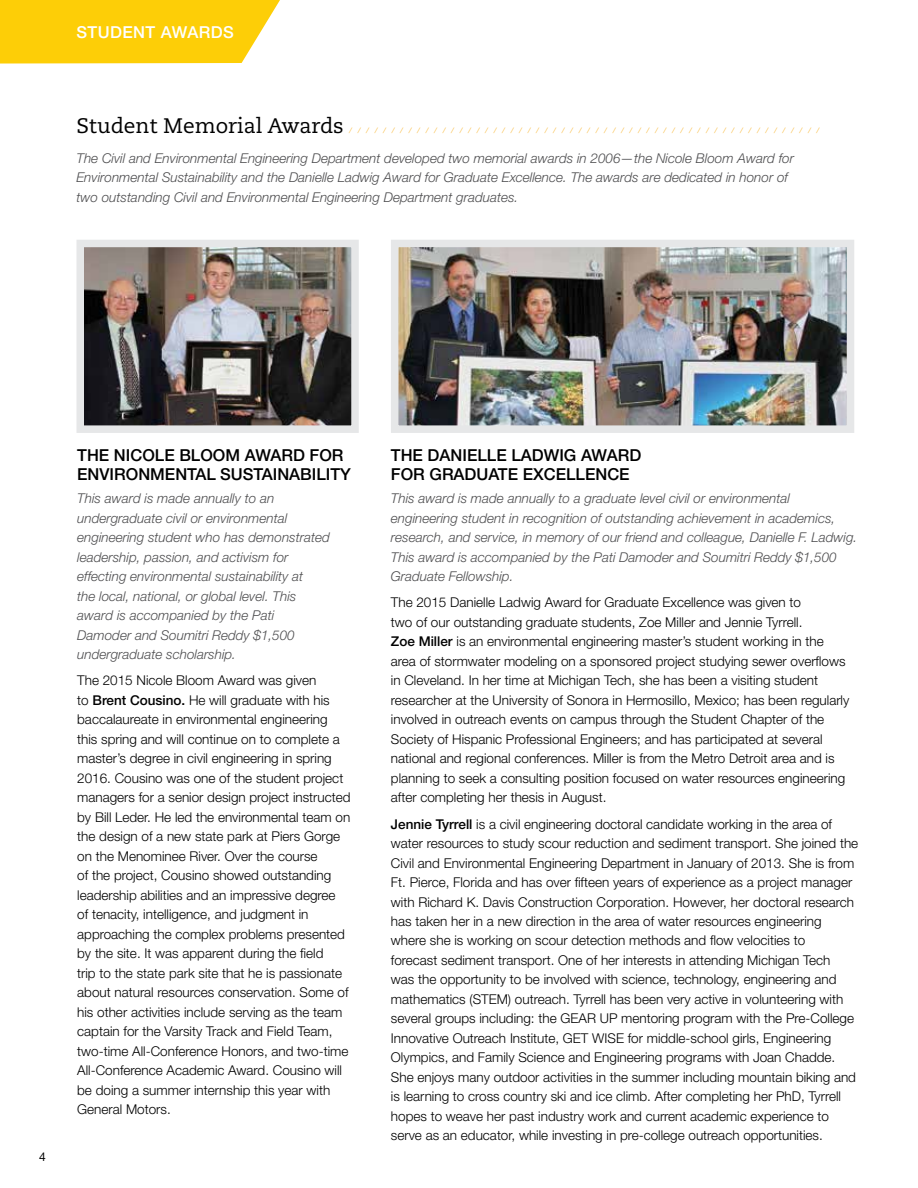
<style>
.page{position:relative;width:918px;height:1188px;background:#fff}
.page>*{position:absolute;margin:0;border:0;box-sizing:border-box;transform-origin:0 0}
.t1{font:21px "Caecilia LT Std";color:#000}
.t2{font:500 16.5px/19.5px "Helvetica Neue LT Std";color:#000}
.t3{font:500 16.5px "Helvetica Neue LT Std";letter-spacing:.025em;color:#fff}
.t4{font:300 13.5px/19.5px "Helvetica Neue LT Std";color:#000}
.t5{font:italic 300 13.5px/19.5px "Helvetica Neue LT Std";color:#4d4d4f}
.t6{font:12px "Helvetica Neue LT Std";color:#000}
.t7{font:italic 300 7.5px "Helvetica Neue LT Std";color:#f8ae1a}
.s1{font-weight:500}
</style>
<div class="page">
<img style="left:76px;top:240px;width:283px;height:193px">
<img style="left:391px;top:240px;width:463px;height:193px">
<svg style="left:0;top:0;width:280px;height:64px;background:#fdd119"></svg>
<p class="t3" style="left:76px;top:23px;width:159px">STUDENT AWARDS</p>
<h1 class="t1" style="left:76px;top:114px;width:269px">Student Memorial Awards</h1>
<p class="t7" style="left:350px;top:126px;width:471px">////////////////////////////////////////////////////////</p>
<p class="t5" style="left:76px;top:148px;width:719px">The Civil and Environmental Engineering Department developed two memorial awards in 2006—the Nicole Bloom Award for<br>Environmental Sustainability and the Danielle Ladwig Award for Graduate Excellence. The awards are dedicated in honor of two outstanding Civil and Environmental Engineering Department graduates.</p>
<p class="t6" style="left:39px;top:1149px;width:8px">4</p>
<p class="t2" style="left:77px;top:445px;width:275px">THE NICOLE BLOOM AWARD FOR<br>ENVIRONMENTAL SUSTAINABILITY</p>
<p class="t5" style="left:77px;top:488px;width:254px">This award is made annually to an undergraduate civil or environmental engineering student who has demonstrated leadership, passion, and activism for effecting environmental sustainability at<br>the local, national, or global level. This award is accompanied by the Pati Damoder and Soumitri Reddy $1,500 undergraduate scholarship.</p>
<p class="t4" style="left:77px;top:670px;width:275px">The 2015 Nicole Bloom Award was given<br>to <span class="s1">Brent Cousino.</span> He will graduate with his baccalaureate in environmental engineering this spring and will continue on to complete a master’s degree in civil engineering in spring 2016. Cousino was one of the student project managers for a senior design project instructed by Bill Leder. He led the environmental team on the design of a new state park at Piers Gorge on the Menominee River. Over the course<br>of the project, Cousino showed outstanding leadership abilities and an impressive degree<br>of tenacity, intelligence, and judgment in approaching the complex problems presented by the site. It was apparent during the field<br>trip to the state park site that he is passionate about natural resources conservation. Some of his other activities include serving as the team captain for the Varsity Track and Field Team, two-time All-Conference Honors, and two-time All-Conference Academic Award. Cousino will be doing a summer internship this year with General Motors.</p>
<p class="t2" style="left:391px;top:445px;width:252px">THE DANIELLE LADWIG AWARD<br>FOR GRADUATE EXCELLENCE</p>
<p class="t5" style="left:391px;top:488px;width:468px">This award is made annually to a graduate level civil or environmental engineering student in recognition of outstanding achievement in academics, research, and service, in memory of our friend and colleague, Danielle F. Ladwig.<br>This award is accompanied by the Pati Damoder and Soumitri Reddy $1,500<br>Graduate Fellowship.</p>
<p class="t4" style="left:391px;top:593px;width:460px">The 2015 Danielle Ladwig Award for Graduate Excellence was given to<br>two of our outstanding graduate students, Zoe Miller and Jennie Tyrrell.<br><span class="s1">Zoe Miller</span> is an environmental engineering master’s student working in the area of stormwater modeling on a sponsored project studying sewer overflows in Cleveland. In her time at Michigan Tech, she has been a visiting student researcher at the University of Sonora in Hermosillo, Mexico; has been regularly involved in outreach events on campus through the Student Chapter of the Society of Hispanic Professional Engineers; and has participated at several national and regional conferences. Miller is from the Metro Detroit area and is planning to seek a consulting position focused on water resources engineering after completing her thesis in August.</p>
<p class="t4" style="left:391px;top:814px;width:469px"><span class="s1">Jennie Tyrrell</span> is a civil engineering doctoral candidate working in the area of water resources to study scour reduction and sediment transport. She joined the Civil and Environmental Engineering Department in January of 2013. She is from Ft. Pierce, Florida and has over fifteen years of experience as a project manager with Richard K. Davis Construction Corporation. However, her doctoral research has taken her in a new direction in the area of water resources engineering where she is working on scour detection methods and flow velocities to<br>forecast sediment transport. One of her interests in attending Michigan Tech<br>was the opportunity to be involved with science, technology, engineering and mathematics (STEM) outreach. Tyrrell has been very active in volunteering with several groups including: the GEAR UP mentoring program with the Pre-College Innovative Outreach Institute, GET WISE for middle-school girls, Engineering Olympics, and Family Science and Engineering programs with Joan Chadde.<br>She enjoys many outdoor activities in the summer including mountain biking and is learning to cross country ski and ice climb. After completing her PhD, Tyrrell hopes to weave her past industry work and current academic experience to serve as an educator, while investing in pre-college outreach opportunities.</p>
</div>
